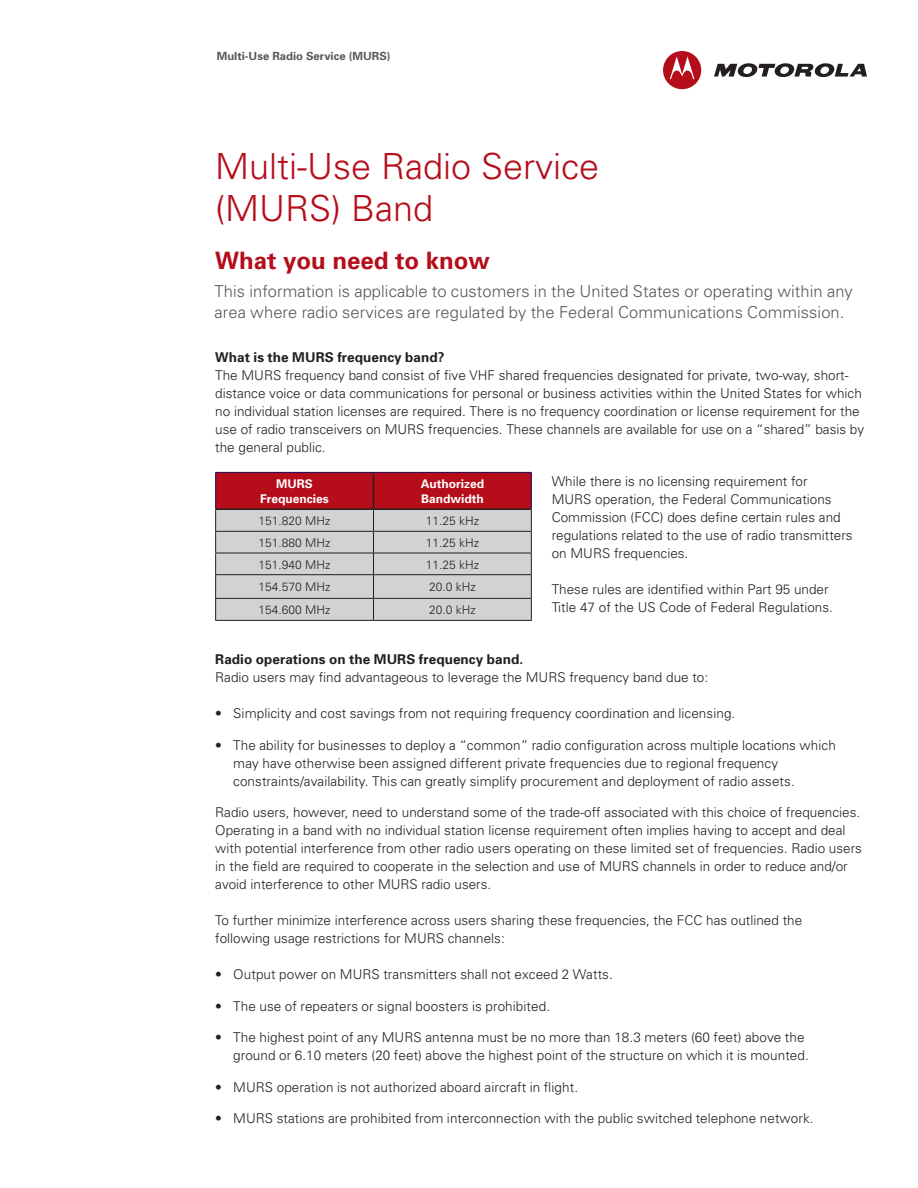
<style>
.page{position:relative;width:918px;height:1188px;background:#fff}
.page>*{position:absolute;margin:0;border:0;box-sizing:border-box;transform-origin:0 0}
.Product_name{font:300 36px/42px "Univers";color:#b50e1a}
.Descriptor{font:700 24px "Univers";color:#b50e1a}
.Subhead{font:300 16.5px/21px "Univers";letter-spacing:.005em;color:#57585a}
.Body_copy{font:300 13.5px/18px "Univers";color:#231f20}
.bullets2{font:300 13.5px/18px "Univers";letter-spacing:.005em;color:#231f20}
.BODY_COPY_9_11_BF{font:700 13.5px "Univers";letter-spacing:.005em;color:#231f20}
.Body_Copy_7_8_5_BF{font:300 12px "Univers";color:#231f20}
.Body_Copy_7_8_5_BF-2{font:700 12px/15px "Univers";color:#fff;text-align:center}
.t1{font:700 11.25px "Univers";color:#57585a}
</style>
<div class="page">
<svg style="left:663px;top:51px;width:38px;height:38px"></svg>
<svg style="left:714px;top:63px;width:153px;height:15px"></svg>
<svg style="left:215px;top:472px;width:317px;height:148px;background:#c1999e"></svg>
<hr style="left:215px;top:620px;width:158px;height:1px;background:#231f20">
<hr style="left:373px;top:620px;width:159px;height:1px;background:#231f20">
<p class="t1" style="left:217px;top:49px;width:175px">Multi-Use Radio Service (MURS)</p>
<p class="Product_name" style="left:215px;top:144px;width:386px">Multi-Use Radio Service (MURS) Band</p>
<p class="Descriptor" style="left:215px;top:245px;width:276px">What you need to know</p>
<p class="Subhead" style="left:215px;top:280px;width:640px">This information is applicable to customers in the United States or operating within any area where radio services are regulated by the Federal Communications Commission.</p>
<p class="BODY_COPY_9_11_BF" style="left:215px;top:348px;width:231px">What is the MURS frequency band?</p>
<p class="Body_copy" style="left:215px;top:366px;width:650px">The MURS frequency band consist of five VHF shared frequencies designated for private, two-way, short&shy;distance voice or data communications for personal or business activities within the United States for which no individual station licenses are required. There is no frequency coordination or license requirement for the use of radio transceivers on MURS frequencies. These channels are available for use on a “shared” basis by the general public.</p>
<p class="Body_Copy_7_8_5_BF-2" style="left:260px;top:476px;width:70px">MURS<br>Frequencies</p>
<p class="Body_Copy_7_8_5_BF-2" style="left:421px;top:476px;width:65px;text-align:left">Authorized<br>Bandwidth</p>
<p class="Body_Copy_7_8_5_BF" style="left:259px;top:514px;width:74px">151.820 MHz</p>
<p class="Body_Copy_7_8_5_BF" style="left:426px;top:514px;width:55px">11.25 kHz</p>
<p class="Body_Copy_7_8_5_BF" style="left:259px;top:536px;width:74px">151.880 MHz</p>
<p class="Body_Copy_7_8_5_BF" style="left:426px;top:536px;width:55px">11.25 kHz</p>
<p class="Body_Copy_7_8_5_BF" style="left:259px;top:557px;width:74px">151.940 MHz</p>
<p class="Body_Copy_7_8_5_BF" style="left:426px;top:557px;width:55px">11.25 kHz</p>
<p class="Body_Copy_7_8_5_BF" style="left:259px;top:580px;width:74px">154.570 MHz</p>
<p class="Body_Copy_7_8_5_BF" style="left:429px;top:580px;width:48px">20.0 kHz</p>
<p class="Body_Copy_7_8_5_BF" style="left:259px;top:603px;width:74px">154.600 MHz</p>
<p class="Body_Copy_7_8_5_BF" style="left:429px;top:603px;width:48px">20.0 kHz</p>
<p class="BODY_COPY_9_11_BF" style="left:215px;top:651px;width:309px">Radio operations on the MURS frequency band.</p>
<p class="Body_copy" style="left:215px;top:668px;width:494px">Radio users may find advantageous to leverage the MURS frequency band due to:</p>
<p class="bullets2" style="left:215px;top:704px;width:522px">• Simplicity and cost savings from not requiring frequency coordination and licensing.</p>
<p class="bullets2" style="left:233px;top:736px;width:604px;text-indent:-18px">• The ability for businesses to deploy a “common” radio configuration across multiple locations which may have otherwise been assigned different private frequencies due to regional frequency constraints/availability. This can greatly simplify procurement and deployment of radio assets.</p>
<p class="Body_copy" style="left:215px;top:803px;width:648px">Radio users, however, need to understand some of the trade-off associated with this choice of frequencies.<br>Operating in a band with no individual station license requirement often implies having to accept and deal with potential interference from other radio users operating on these limited set of frequencies. Radio users in the field are required to cooperate in the selection and use of MURS channels in order to reduce and/or avoid interference to other MURS radio users.</p>
<p class="Body_copy" style="left:215px;top:911px;width:588px">To further minimize interference across users sharing these frequencies, the FCC has outlined the following usage restrictions for MURS channels:</p>
<p class="bullets2" style="left:215px;top:965px;width:399px">• Output power on MURS transmitters shall not exceed 2 Watts.</p>
<p class="bullets2" style="left:215px;top:997px;width:336px">• The use of repeaters or signal boosters is prohibited.</p>
<p class="bullets2" style="left:233px;top:1028px;width:577px;text-indent:-18px">• The highest point of any MURS antenna must be no more than 18.3 meters (60 feet) above the ground or 6.10 meters (20 feet) above the highest point of the structure on which it is mounted.</p>
<p class="bullets2" style="left:215px;top:1078px;width:364px">• MURS operation is not authorized aboard aircraft in flight.</p>
<p class="bullets2" style="left:215px;top:1109px;width:600px">• MURS stations are prohibited from interconnection with the public switched telephone network.</p>
<p class="Body_copy" style="left:552px;top:471px;width:302px">While there is no licensing requirement for<br>MURS operation, the Federal Communications Commission (FCC) does define certain rules and regulations related to the use of radio transmitters on MURS frequencies.</p>
<p class="Body_copy" style="left:552px;top:579px;width:283px">These rules are identified within Part 95 under<br>Title 47 of the US Code of Federal Regulations.</p>
</div>
